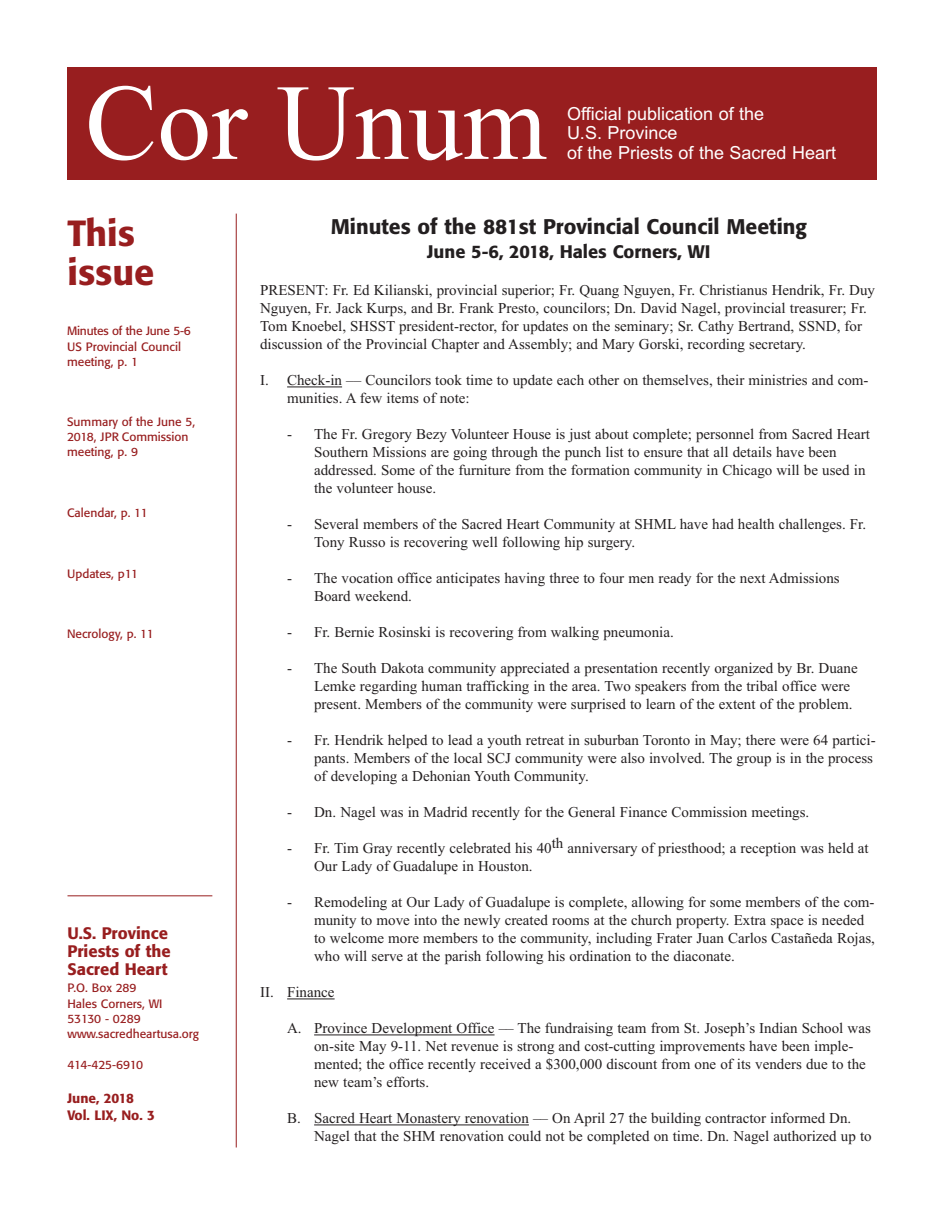
<style>
.page{position:relative;width:945px;height:1215px;background:#fff}
.page>*{position:absolute;margin:0;border:0;box-sizing:border-box;transform-origin:0 0}
.t1{font:108px "Times New Roman";color:#fff}
.t2{font:500 36px/38.7px "Formata";color:#981e1f}
.t3{font:500 21px "Formata";color:#231f20}
.t4{font:18px/19.5px "Arial";color:#fff}
.t5{font:500 18px "Formata";color:#231f20}
.t6{font:500 16.5px/18.3px "Formata";color:#981e1f}
.t7{font:15px/18px "Times New Roman";color:#231f20}
.t8{font:500 13.5px/17.1px "Formata";color:#981e1f}
.t9{font:12px/15.1px "Formata";color:#981e1f}
.t10{font:12px "Formata";letter-spacing:-.04em;color:#981e1f}
</style>
<div class="page">
<div style="left:68px;top:68px;width:810px;height:112px;background:#981e1f"></div>
<hr style="left:236px;top:214px;width:1px;height:934px;background:#981e1f">
<hr style="left:287px;top:387px;width:55px;height:1px;background:#231f20">
<hr style="left:287px;top:999px;width:48px;height:1px;background:#231f20">
<hr style="left:314px;top:1035px;width:181px;height:1px;background:#231f20">
<hr style="left:314px;top:1125px;width:215px;height:1px;background:#231f20">
<hr style="left:68px;top:895px;width:144px;height:1px;background:#981e1f">
<h1 class="t1" style="left:85px;top:58px;width:463px">Cor Unum</h1>
<p class="t4" style="left:567px;top:104px;width:271px">Official publication of the<br>U.S. Province<br>of the Priests of the Sacred Heart</p>
<h2 class="t2" style="left:68px;top:217px;width:88px">This issue</h2>
<p class="t9" style="left:67px;top:325px;width:125px">Minutes of the June 5-6<br>US Provincial Council meeting, p. 1</p>
<p class="t9" style="left:67px;top:415px;width:130px">Summary of the June 5,<br>2018, JPR Commission meeting, p. 9</p>
<p class="t9" style="left:67px;top:506px;width:82px">Calendar, p. 11</p>
<p class="t9" style="left:67px;top:567px;width:73px">Updates, p11</p>
<p class="t9" style="left:67px;top:627px;width:88px">Necrology, p. 11</p>
<p class="t6" style="left:68px;top:925px;width:105px">U.S. Province<br>Priests of the<br>Sacred Heart</p>
<p class="t9" style="left:67px;top:982px;width:133px">P.O. Box 289<br>Hales Corners, WI<br>53130 - 0289 www.sacredheartusa.org</p>
<p class="t10" style="left:67px;top:1060px;width:77px">414-425-6910</p>
<p class="t8" style="left:67px;top:1091px;width:89px">June, 2018<br>Vol. LIX, No. 3</p>
<h3 class="t3" style="left:331px;top:218px;width:478px">Minutes of the 881st Provincial Council Meeting</h3>
<p class="t5" style="left:427px;top:244px;width:285px">June 5-6, 2018, Hales Corners, WI</p>
<p class="t7" style="left:260px;top:281px;width:616px">PRESENT: Fr. Ed Kilianski, provincial superior; Fr. Quang Nguyen, Fr. Christianus Hendrik, Fr. Duy Nguyen, Fr. Jack Kurps, and Br. Frank Presto, councilors; Dn. David Nagel, provincial treasurer; Fr.<br>Tom Knoebel, SHSST president-rector, for updates on the seminary; Sr. Cathy Bertrand, SSND, for discussion of the Provincial Chapter and Assembly; and Mary Gorski, recording secretary.</p>
<p class="t7" style="left:287px;top:371px;width:583px;text-indent:-27px">I. Check-in –– Councilors took time to update each other on themselves, their ministries and com&shy;munities. A few items of note:</p>
<p class="t7" style="left:314px;top:425px;width:557px;text-indent:-27px">- The Fr. Gregory Bezy Volunteer House is just about complete; personnel from Sacred Heart Southern Missions are going through the punch list to ensure that all details have been addressed. Some of the furniture from the formation community in Chicago will be used in the volunteer house.</p>
<p class="t7" style="left:314px;top:515px;width:554px;text-indent:-27px">- Several members of the Sacred Heart Community at SHML have had health challenges. Fr.<br>Tony Russo is recovering well following hip surgery.</p>
<p class="t7" style="left:314px;top:569px;width:527px;text-indent:-27px">- The vocation office anticipates having three to four men ready for the next Admissions<br>Board weekend.</p>
<p class="t7" style="left:287px;top:623px;width:388px">- Fr. Bernie Rosinski is recovering from walking pneumonia.</p>
<p class="t7" style="left:314px;top:659px;width:545px;text-indent:-27px">- The South Dakota community appreciated a presentation recently organized by Br. Duane<br>Lemke regarding human trafficking in the area. Two speakers from the tribal office were present. Members of the community were surprised to learn of the extent of the problem.</p>
<p class="t7" style="left:314px;top:731px;width:563px;text-indent:-27px">- Fr. Hendrik helped to lead a youth retreat in suburban Toronto in May; there were 64 partici&shy;pants. Members of the local SCJ community were also involved. The group is in the process of developing a Dehonian Youth Community.</p>
<p class="t7" style="left:287px;top:803px;width:524px">- Dn. Nagel was in Madrid recently for the General Finance Commission meetings.</p>
<p class="t7" style="left:314px;top:839px;width:556px;text-indent:-27px">- Fr. Tim Gray recently celebrated his 40th anniversary of priesthood; a reception was held at<br>Our Lady of Guadalupe in Houston.</p>
<p class="t7" style="left:314px;top:893px;width:562px;text-indent:-27px">- Remodeling at Our Lady of Guadalupe is complete, allowing for some members of the com&shy;munity to move into the newly created rooms at the church property. Extra space is needed to welcome more members to the community, including Frater Juan Carlos Castañeda Rojas, who will serve at the parish following his ordination to the diaconate.</p>
<p class="t7" style="left:260px;top:983px;width:76px">II. Finance</p>
<p class="t7" style="left:314px;top:1019px;width:558px;text-indent:-27px">A. Province Development Office –– The fundraising team from St. Joseph’s Indian School was on-site May 9-11. Net revenue is strong and cost-cutting improvements have been imple&shy;mented; the office recently received a $300,000 discount from one of its venders due to the new team’s efforts.</p>
<p class="t7" style="left:314px;top:1109px;width:559px;text-indent:-27px">B. Sacred Heart Monastery renovation –– On April 27 the building contractor informed Dn.<br>Nagel that the SHM renovation could not be completed on time. Dn. Nagel authorized up to</p>
</div>
